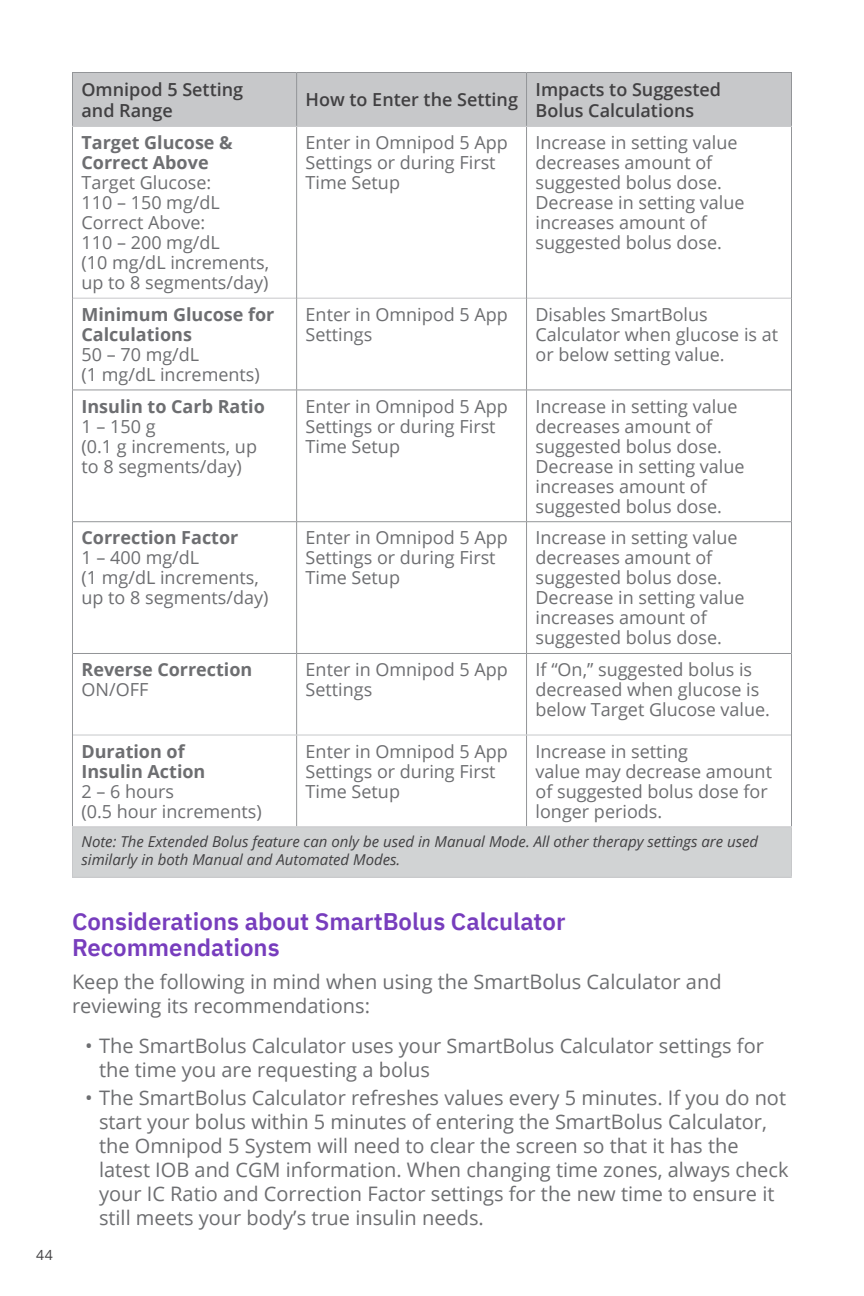
<style>
.page{position:relative;width:864px;height:1296px;background:#fff}
.page>*{position:absolute;margin:0;border:0;box-sizing:border-box;transform-origin:0 0}
.t1{font:600 24px/26px "IBM Plex Sans";color:#773dbd}
.t2{font:20px/24px "Open Sans";color:#6d6e71}
.t3{font:18px/20px "Open Sans";color:#6d6e71}
.t4{font:700 18px/20px "Open Sans";color:#6d6e71}
.t5{font:600 18px/21.6px "Open Sans";color:#414042}
.t6{font:italic 15px/18px "Open Sans";color:#414042}
.t7{font:14px "Open Sans";color:#414042}
</style>
<div class="page">
<div style="left:73px;top:73px;width:718px;height:53px;background:#c7c8ca"></div>
<div style="left:72px;top:827px;width:720px;height:50px;background:#d1d3d4"></div>
<hr style="left:72px;top:72px;width:225px;height:1px;background:#939598">
<hr style="left:72px;top:73px;width:1px;height:53px;background:#939598">
<hr style="left:297px;top:72px;width:230px;height:1px;background:#939598">
<hr style="left:296px;top:73px;width:1px;height:53px;background:#939598">
<hr style="left:527px;top:72px;width:265px;height:1px;background:#939598">
<hr style="left:526px;top:73px;width:1px;height:53px;background:#939598">
<hr style="left:791px;top:73px;width:1px;height:53px;background:#939598">
<hr style="left:73px;top:298px;width:223px;height:1px;background:#c7c8ca">
<hr style="left:297px;top:298px;width:229px;height:1px;background:#c7c8ca">
<hr style="left:527px;top:298px;width:264px;height:1px;background:#c7c8ca">
<hr style="left:72px;top:126px;width:225px;height:1px;background:#c7c8ca">
<hr style="left:297px;top:126px;width:230px;height:1px;background:#c7c8ca">
<hr style="left:527px;top:126px;width:265px;height:1px;background:#c7c8ca">
<hr style="left:73px;top:735px;width:224px;height:1px;background:#c7c8ca">
<hr style="left:297px;top:735px;width:230px;height:1px;background:#c7c8ca">
<hr style="left:527px;top:735px;width:264px;height:1px;background:#c7c8ca">
<hr style="left:72px;top:127px;width:1px;height:171px;background:#939598">
<hr style="left:296px;top:127px;width:1px;height:171px;background:#939598">
<hr style="left:526px;top:127px;width:1px;height:171px;background:#939598">
<hr style="left:72px;top:298px;width:1px;height:92px;background:#939598">
<hr style="left:296px;top:298px;width:1px;height:92px;background:#939598">
<hr style="left:526px;top:298px;width:1px;height:92px;background:#939598">
<hr style="left:72px;top:390px;width:225px;height:1px;background:#939598">
<hr style="left:72px;top:390px;width:1px;height:131px;background:#939598">
<hr style="left:297px;top:390px;width:230px;height:1px;background:#939598">
<hr style="left:296px;top:390px;width:1px;height:131px;background:#939598">
<hr style="left:527px;top:390px;width:264px;height:1px;background:#939598">
<hr style="left:526px;top:390px;width:1px;height:131px;background:#939598">
<hr style="left:72px;top:521px;width:225px;height:1px;background:#939598">
<hr style="left:72px;top:522px;width:1px;height:131px;background:#939598">
<hr style="left:297px;top:521px;width:230px;height:1px;background:#939598">
<hr style="left:296px;top:522px;width:1px;height:131px;background:#939598">
<hr style="left:527px;top:521px;width:264px;height:1px;background:#939598">
<hr style="left:526px;top:522px;width:1px;height:131px;background:#939598">
<hr style="left:72px;top:653px;width:225px;height:1px;background:#939598">
<hr style="left:72px;top:654px;width:1px;height:81px;background:#939598">
<hr style="left:297px;top:653px;width:230px;height:1px;background:#939598">
<hr style="left:296px;top:654px;width:1px;height:81px;background:#939598">
<hr style="left:527px;top:653px;width:264px;height:1px;background:#939598">
<hr style="left:526px;top:654px;width:1px;height:81px;background:#939598">
<hr style="left:72px;top:735px;width:1px;height:91px;background:#939598">
<hr style="left:296px;top:736px;width:1px;height:90px;background:#939598">
<hr style="left:526px;top:736px;width:1px;height:90px;background:#939598">
<hr style="left:791px;top:127px;width:1px;height:171px;background:#939598">
<hr style="left:791px;top:298px;width:1px;height:92px;background:#939598">
<hr style="left:791px;top:390px;width:1px;height:132px;background:#939598">
<hr style="left:791px;top:522px;width:1px;height:131px;background:#939598">
<hr style="left:791px;top:653px;width:1px;height:82px;background:#939598">
<hr style="left:791px;top:735px;width:1px;height:91px;background:#939598">
<hr style="left:72px;top:826px;width:225px;height:1px;background:#c7c8ca">
<hr style="left:72px;top:827px;width:1px;height:50px;background:#c7c8ca">
<hr style="left:297px;top:826px;width:230px;height:1px;background:#c7c8ca">
<hr style="left:527px;top:826px;width:265px;height:1px;background:#c7c8ca">
<hr style="left:791px;top:827px;width:1px;height:50px;background:#c7c8ca">
<hr style="left:72px;top:877px;width:225px;height:1px;background:#c7c8ca">
<hr style="left:297px;top:877px;width:230px;height:1px;background:#c7c8ca">
<hr style="left:527px;top:877px;width:265px;height:1px;background:#c7c8ca">
<p class="t7" style="left:36px;top:1245px;width:18px">44</p>
<p class="t5" style="left:82px;top:78px;width:163px">Omnipod 5 Setting and Range</p>
<p class="t5" style="left:306px;top:89px;width:214px">How to Enter the Setting</p>
<p class="t5" style="left:536px;top:78px;width:187px">Impacts to Suggested<br>Bolus Calculations</p>
<p class="t4" style="left:81px;top:132px;width:153px">Target Glucose &amp;<br>Correct Above</p>
<p class="t3" style="left:81px;top:172px;width:189px">Target Glucose:<br>110 – 150 mg/dL<br>Correct Above:<br>110 – 200 mg/dL<br>(10 mg/dL increments, up to 8 segments/day)</p>
<p class="t3" style="left:306px;top:132px;width:204px">Enter in Omnipod 5 App<br>Settings or during First<br>Time Setup</p>
<p class="t3" style="left:536px;top:132px;width:211px">Increase in setting value decreases amount of suggested bolus dose.<br>Decrease in setting value increases amount of suggested bolus dose.</p>
<p class="t4" style="left:81px;top:304px;width:194px">Minimum Glucose for<br>Calculations</p>
<p class="t3" style="left:81px;top:344px;width:180px">50 – 70 mg/dL<br>(1 mg/dL increments)</p>
<p class="t4" style="left:81px;top:396px;width:185px">Insulin to Carb Ratio</p>
<p class="t3" style="left:81px;top:416px;width:177px">1 – 150 g<br>(0.1 g increments, up to 8 segments/day)</p>
<p class="t4" style="left:81px;top:527px;width:158px">Correction Factor</p>
<p class="t3" style="left:81px;top:547px;width:189px">1 – 400 mg/dL<br>(1 mg/dL increments, up to 8 segments/day)</p>
<p class="t4" style="left:81px;top:659px;width:172px">Reverse Correction</p>
<p class="t3" style="left:81px;top:679px;width:68px">ON/OFF</p>
<p class="t3" style="left:306px;top:304px;width:204px">Enter in Omnipod 5 App<br>Settings</p>
<p class="t3" style="left:536px;top:304px;width:244px">Disables SmartBolus<br>Calculator when glucose is at or below setting value.</p>
<p class="t3" style="left:306px;top:396px;width:204px">Enter in Omnipod 5 App<br>Settings or during First<br>Time Setup</p>
<p class="t3" style="left:536px;top:396px;width:211px">Increase in setting value decreases amount of suggested bolus dose.<br>Decrease in setting value increases amount of suggested bolus dose.</p>
<p class="t3" style="left:306px;top:527px;width:204px">Enter in Omnipod 5 App<br>Settings or during First<br>Time Setup</p>
<p class="t3" style="left:536px;top:527px;width:211px">Increase in setting value decreases amount of suggested bolus dose.<br>Decrease in setting value increases amount of suggested bolus dose.</p>
<p class="t3" style="left:306px;top:659px;width:204px">Enter in Omnipod 5 App<br>Settings</p>
<p class="t3" style="left:536px;top:659px;width:236px">If “On,” suggested bolus is decreased when glucose is below Target Glucose value.</p>
<p class="t4" style="left:81px;top:741px;width:125px">Duration of<br>Insulin Action</p>
<p class="t3" style="left:81px;top:781px;width:182px">2 – 6 hours<br>(0.5 hour increments)</p>
<p class="t3" style="left:306px;top:741px;width:204px">Enter in Omnipod 5 App<br>Settings or during First<br>Time Setup</p>
<p class="t3" style="left:536px;top:741px;width:238px">Increase in setting<br>value may decrease amount of suggested bolus dose for longer periods.</p>
<p class="t6" style="left:82px;top:832px;width:678px">Note: The Extended Bolus feature can only be used in Manual Mode. All other therapy settings are used similarly in both Manual and Automated Modes.</p>
<h1 class="t1" style="left:72px;top:906px;width:495px">Considerations about SmartBolus Calculator<br>Recommendations</h1>
<p class="t2" style="left:72px;top:969px;width:651px">Keep the following in mind when using the SmartBolus Calculator and reviewing its recommendations:</p>
<p class="t2" style="left:99px;top:1033px;width:666px;text-indent:-14px">• The SmartBolus Calculator uses your SmartBolus Calculator settings for the time you are requesting a bolus</p>
<p class="t2" style="left:99px;top:1085px;width:691px;text-indent:-14px">• The SmartBolus Calculator refreshes values every 5 minutes. If you do not start your bolus within 5 minutes of entering the SmartBolus Calculator, the Omnipod 5 System will need to clear the screen so that it has the latest IOB and CGM information. When changing time zones, always check your IC Ratio and Correction Factor settings for the new time to ensure it still meets your body’s true insulin needs.</p>
</div>
